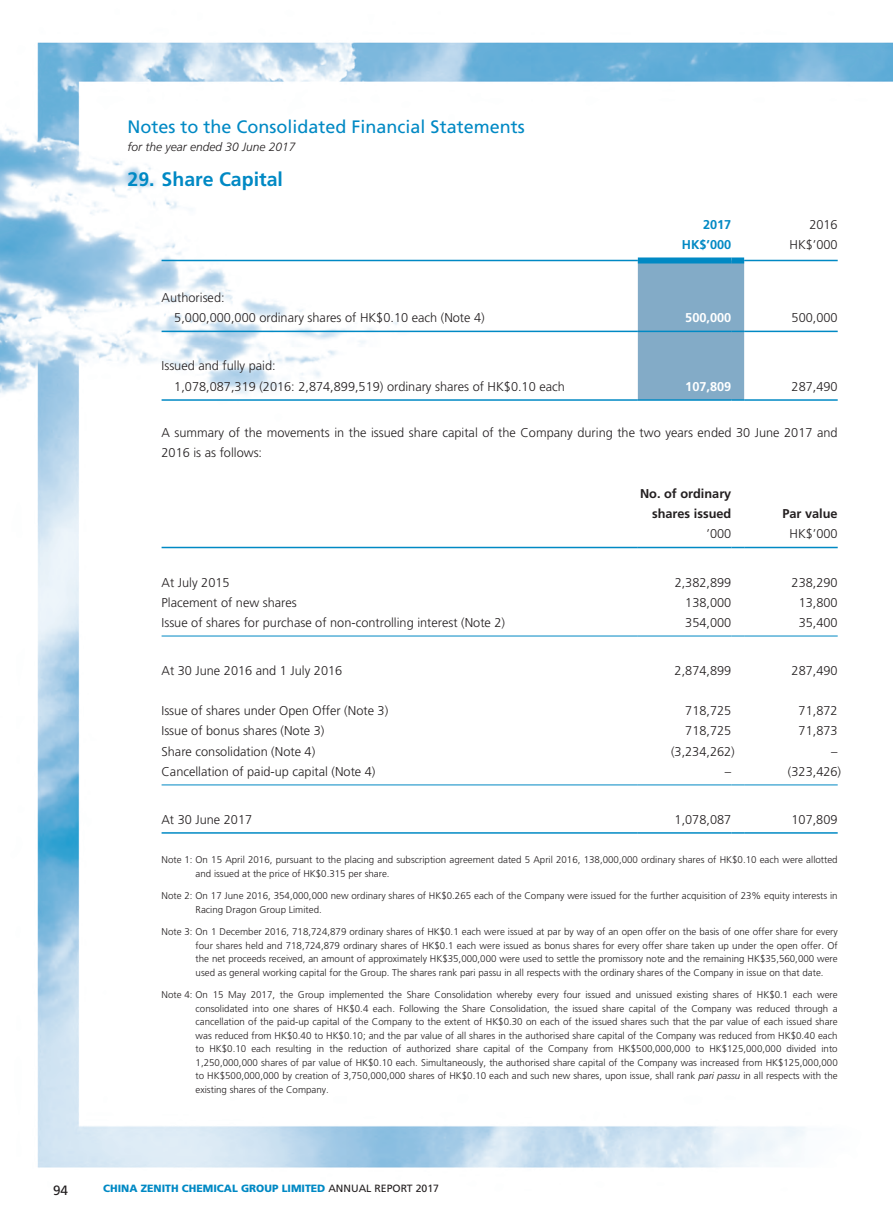
<style>
.page{position:relative;width:893px;height:1212px;background:#fff}
.page>*{position:absolute;margin:0;border:0;box-sizing:border-box;transform-origin:0 0}
.t1{font:700 19.5px "Frutiger LT Std";color:#0089c4}
.t2{font:18px "Frutiger LT Std";color:#0089c4}
.t3{font:13.5px "Frutiger LT Std";color:#231f20}
.t4{font:300 12.75px/20.2px "Frutiger LT Std";color:#231f20}
.t5{font:700 12.75px/20.2px "Frutiger LT Std";color:#231f20;text-align:right}
.t6{font:700 12.75px "Frutiger LT Std";color:#fff}
.t7{font:700 12.75px "Frutiger LT Std";color:#0089c4}
.t8{font:italic 300 12px "Frutiger LT Std";color:#231f20}
.t9{font:900 10.5px "Frutiger LT Std";color:#0089c4}
.t10{font:300 9.75px/13.5px "Frutiger LT Std";color:#231f20}
.s1{font-style:italic}
.s2{font-weight:400;color:#231f20}
</style>
<div class="page">
<img style="left:0;top:42px;width:893px;height:1126px">
<hr style="left:162px;top:331px;width:476px;height:1px;background:#0089c4">
<hr style="left:744px;top:331px;width:94px;height:1px;background:#0089c4">
<hr style="left:162px;top:399px;width:476px;height:2px;background:#0089c4">
<div style="left:638px;top:263px;width:106px;height:138px;background:#83abc7"></div>
<hr style="left:744px;top:399px;width:94px;height:2px;background:#0089c4">
<hr style="left:162px;top:260px;width:476px;height:1px;background:#0089c4">
<hr style="left:744px;top:260px;width:94px;height:1px;background:#0089c4">
<div style="left:638px;top:257px;width:93px;height:6px;background:#0089c4"></div>
<div style="left:731px;top:257px;width:13px;height:6px;background:#0089c4"></div>
<hr style="left:162px;top:636px;width:476px;height:1px;background:#0089c4">
<hr style="left:638px;top:636px;width:93px;height:1px;background:#0089c4">
<svg style="left:731px;top:636px;width:13px;height:1px"></svg>
<hr style="left:744px;top:636px;width:94px;height:1px;background:#0089c4">
<hr style="left:162px;top:784px;width:476px;height:1px;background:#0089c4">
<hr style="left:638px;top:784px;width:93px;height:1px;background:#0089c4">
<svg style="left:731px;top:784px;width:13px;height:1px"></svg>
<hr style="left:744px;top:784px;width:94px;height:1px;background:#0089c4">
<hr style="left:162px;top:832px;width:476px;height:2px;background:#0089c4">
<hr style="left:638px;top:832px;width:93px;height:2px;background:#0089c4">
<svg style="left:731px;top:832px;width:13px;height:2px"></svg>
<hr style="left:744px;top:832px;width:94px;height:2px;background:#0089c4">
<hr style="left:162px;top:547px;width:476px;height:1px;background:#0089c4">
<hr style="left:638px;top:547px;width:93px;height:1px;background:#0089c4">
<svg style="left:731px;top:547px;width:13px;height:1px"></svg>
<hr style="left:744px;top:547px;width:94px;height:1px;background:#0089c4">
<h2 class="t2" style="left:128px;top:116px;width:399px">Notes to the Consolidated Financial Statements</h2>
<h1 class="t1" style="left:128px;top:168px;width:157px">29. Share Capital</h1>
<p class="t8" style="left:128px;top:140px;width:170px">for the year ended 30 June 2017</p>
<h3 class="t4" style="left:174px;top:287px;width:312px;text-indent:-13px">Authorised:<br>5,000,000,000 ordinary shares of HK$0.10 each (Note 4)</h3>
<h3 class="t7" style="left:703px;top:217px;width:30px">2017</h3>
<h3 class="t4" style="left:809px;top:214px;width:30px">2016</h3>
<h3 class="t7" style="left:682px;top:237px;width:51px">HK$’000</h3>
<h3 class="t4" style="left:789px;top:235px;width:50px">HK$’000</h3>
<h3 class="t6" style="left:685px;top:310px;width:48px">500,000</h3>
<h3 class="t4" style="left:792px;top:308px;width:48px">500,000</h3>
<h3 class="t4" style="left:174px;top:356px;width:392px;text-indent:-13px">Issued and fully paid:<br>1,078,087,319 (2016: 2,874,899,519) ordinary shares of HK$0.10 each</h3>
<h3 class="t6" style="left:685px;top:379px;width:48px">107,809</h3>
<h3 class="t4" style="left:792px;top:376px;width:48px">287,490</h3>
<h3 class="t4" style="left:162px;top:423px;width:677px">A summary of the movements in the issued share capital of the Company during the two years ended 30 June 2017 and<br>2016 is as follows:</h3>
<h3 class="t5" style="left:640px;top:483px;width:93px">No. of ordinary shares issued</h3>
<h3 class="t5" style="left:782px;top:503px;width:57px">Par value</h3>
<h3 class="t4" style="left:707px;top:524px;width:26px">’000</h3>
<h3 class="t4" style="left:789px;top:524px;width:50px">HK$’000</h3>
<h3 class="t4" style="left:162px;top:572px;width:70px">At July 2015</h3>
<h3 class="t4" style="left:675px;top:572px;width:58px">2,382,899</h3>
<h3 class="t4" style="left:792px;top:572px;width:48px">238,290</h3>
<h3 class="t4" style="left:162px;top:592px;width:137px">Placement of new shares</h3>
<h3 class="t4" style="left:685px;top:592px;width:48px">138,000</h3>
<h3 class="t4" style="left:799px;top:592px;width:40px">13,800</h3>
<h3 class="t4" style="left:162px;top:613px;width:345px">Issue of shares for purchase of non-controlling interest (Note 2)</h3>
<h3 class="t4" style="left:685px;top:613px;width:48px">354,000</h3>
<h3 class="t4" style="left:799px;top:613px;width:40px">35,400</h3>
<h3 class="t4" style="left:162px;top:660px;width:182px">At 30 June 2016 and 1 July 2016</h3>
<h3 class="t4" style="left:675px;top:660px;width:58px">2,874,899</h3>
<h3 class="t4" style="left:792px;top:660px;width:48px">287,490</h3>
<h3 class="t4" style="left:162px;top:701px;width:228px">Issue of shares under Open Offer (Note 3)</h3>
<h3 class="t4" style="left:685px;top:701px;width:48px">718,725</h3>
<h3 class="t4" style="left:799px;top:701px;width:40px">71,872</h3>
<h3 class="t4" style="left:162px;top:721px;width:164px">Issue of bonus shares (Note 3)</h3>
<h3 class="t4" style="left:685px;top:721px;width:48px">718,725</h3>
<h3 class="t4" style="left:799px;top:721px;width:40px">71,873</h3>
<h3 class="t4" style="left:161px;top:741px;width:155px">Share consolidation (Note 4)</h3>
<h3 class="t4" style="left:671px;top:741px;width:65px">(3,234,262)</h3>
<h3 class="t4" style="left:831px;top:741px;width:8px">–</h3>
<h3 class="t4" style="left:161px;top:762px;width:215px">Cancellation of paid-up capital (Note 4)</h3>
<h3 class="t4" style="left:725px;top:762px;width:8px">–</h3>
<h3 class="t4" style="left:788px;top:762px;width:55px">(323,426)</h3>
<h3 class="t4" style="left:161px;top:809px;width:92px">At 30 June 2017</h3>
<h3 class="t4" style="left:675px;top:809px;width:58px">1,078,087</h3>
<h3 class="t4" style="left:791px;top:809px;width:48px">107,809</h3>
<p class="t10" style="left:196px;top:853px;width:644px;text-indent:-34px">Note 1: On 15 April 2016, pursuant to the placing and subscription agreement dated 5 April 2016, 138,000,000 ordinary shares of HK$0.10 each were allotted and issued at the price of HK$0.315 per share.</p>
<p class="t10" style="left:196px;top:889px;width:644px;text-indent:-34px">Note 2: On 17 June 2016, 354,000,000 new ordinary shares of HK$0.265 each of the Company were issued for the further acquisition of 23% equity interests in<br>Racing Dragon Group Limited.</p>
<p class="t10" style="left:196px;top:925px;width:644px;text-align:justify;text-indent:-34px">Note 3: On 1 December 2016, 718,724,879 ordinary shares of HK$0.1 each were issued at par by way of an open offer on the basis of one offer share for every four shares held and 718,724,879 ordinary shares of HK$0.1 each were issued as bonus shares for every offer share taken up under the open offer. Of the net proceeds received, an amount of approximately HK$35,000,000 were used to settle the promissory note and the remaining HK$35,560,000 were used as general working capital for the Group. The shares rank pari passu in all respects with the ordinary shares of the Company in issue on that date.</p>
<p class="t10" style="left:196px;top:988px;width:644px;text-align:justify;text-indent:-34px">Note 4: On 15 May 2017, the Group implemented the Share Consolidation whereby every four issued and unissued existing shares of HK$0.1 each were consolidated into one shares of HK$0.4 each. Following the Share Consolidation, the issued share capital of the Company was reduced through a cancellation of the paid-up capital of the Company to the extent of HK$0.30 on each of the issued shares such that the par value of each issued share was reduced from HK$0.40 to HK$0.10; and the par value of all shares in the authorised share capital of the Company was reduced from HK$0.40 each to HK$0.10 each resulting in the reduction of authorized share capital of the Company from HK$500,000,000 to HK$125,000,000 divided into 1,250,000,000 shares of par value of HK$0.10 each. Simultaneously, the authorised share capital of the Company was increased from HK$125,000,000 to HK$500,000,000 by creation of 3,750,000,000 shares of HK$0.10 each and such new shares, upon issue, shall rank <span class="s1">pari passu</span> in all respects with the existing shares of the Company.</p>
<h3 class="t3" style="left:53px;top:1182px;width:17px">94</h3>
<p class="t9" style="left:103px;top:1182px;width:337px">CHINA ZENITH CHEMICAL GROUP LIMITED <span class="s2">ANNUAL REPORT 2017</span></p>
</div>
